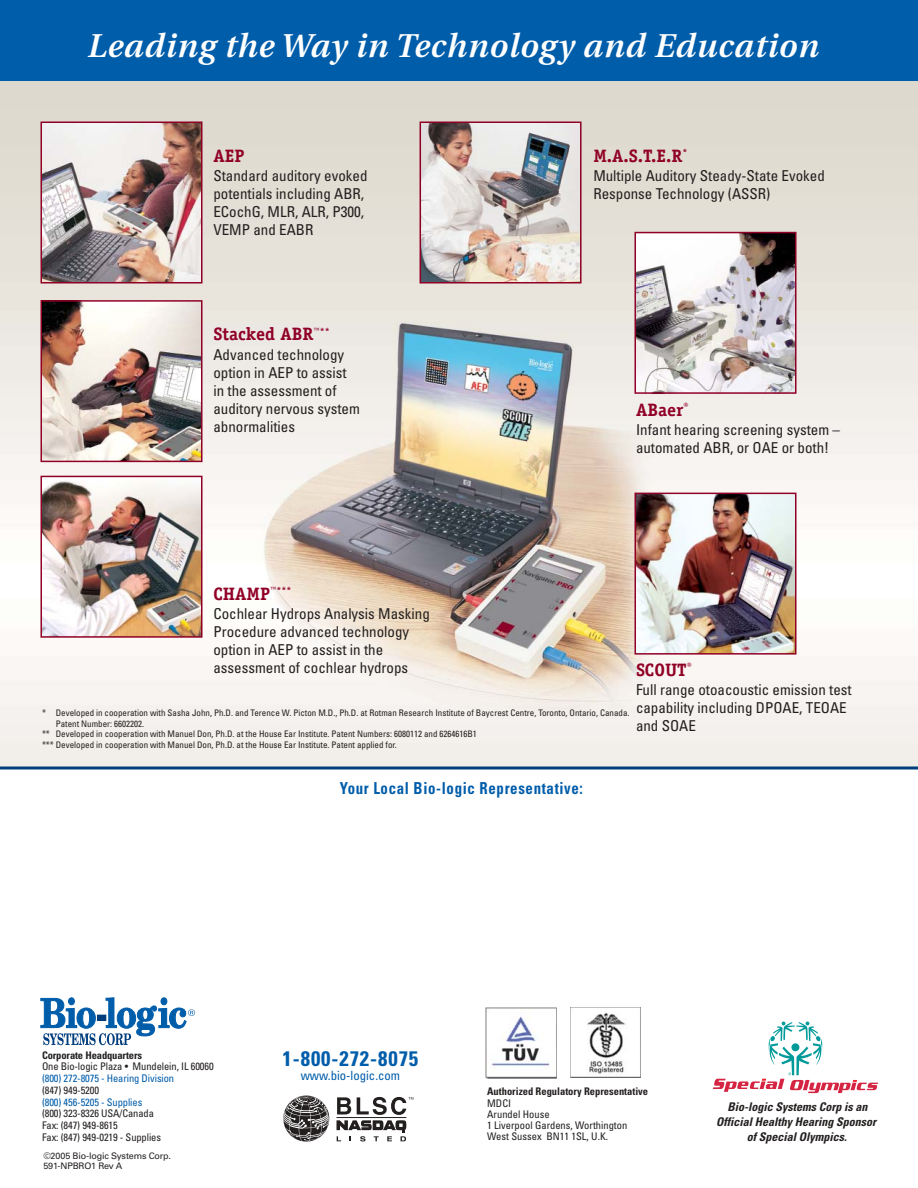
<style>
.page{position:relative;width:918px;height:1188px;background:#fff}
.page>*{position:absolute;margin:0;border:0;box-sizing:border-box;transform-origin:0 0}
.t1{font:italic 600 33px "Utopia";letter-spacing:.025em;color:#fff}
.t2{font:700 condensed 21px "Univers";letter-spacing:.045em;color:#005daa}
.t3{font:700 18px "Officina Serif";color:#900026}
.t4{font:700 condensed 16.5px "Univers";letter-spacing:.045em;color:#005daa;scale:.9 1}
.t5{font:condensed 15px/18px "Univers";color:#231f1f}
.t6{font:condensed 12.75px "Univers";color:#005daa}
.t7{font:italic 700 condensed 12px/15px "Univers";color:#231f1f;text-align:center}
.t8{font:condensed 10.5px/11.2px "Univers";letter-spacing:-.01em;color:#231f1f}
.t9{font:700 condensed 10.5px "Univers";color:#231f1f}
.t10{font:condensed 10.5px "Univers";letter-spacing:-.01em;color:#005daa}
.t11{font:condensed 9px "Univers";color:#231f1f}
.t12{font:9px/10.8px "Univers";letter-spacing:-.015em;color:#231f1f}
</style>
<div class="page">
<img style="left:0;top:81px;width:918px;height:685px">
<img style="left:486px;top:1007px;width:71px;height:71px">
<img style="left:570px;top:1007px;width:71px;height:71px">
<img style="left:43px;top:125px;width:156px;height:156px">
<div style="left:40px;top:122px;width:162px;height:162px;border:2px solid #900026"></div>
<img style="left:423px;top:125px;width:156px;height:156px">
<div style="left:420px;top:122px;width:162px;height:162px;border:2px solid #900026"></div>
<img style="left:637px;top:235px;width:156px;height:156px">
<div style="left:634px;top:232px;width:162px;height:162px;border:2px solid #900026"></div>
<img style="left:43px;top:303px;width:156px;height:156px">
<div style="left:40px;top:300px;width:162px;height:162px;border:2px solid #900026"></div>
<img style="left:43px;top:479px;width:156px;height:156px">
<div style="left:40px;top:476px;width:162px;height:162px;border:2px solid #900026"></div>
<img style="left:637px;top:496px;width:156px;height:156px">
<div style="left:634px;top:493px;width:162px;height:162px;border:2px solid #900026"></div>
<svg style="left:40px;top:997px;width:155px;height:48px"></svg>
<svg style="left:283px;top:1096px;width:46px;height:46px"></svg>
<svg style="left:337px;top:1097px;width:76px;height:44px"></svg>
<svg style="left:713px;top:1022px;width:165px;height:71px"></svg>
<svg style="left:0;top:766px;width:918px;height:4px;background:#3d6b9a"></svg>
<div style="left:0;top:0;width:918px;height:81px;background:#005daa"></div>
<h1 class="t1" style="left:87px;top:32px;width:733px">Leading the Way in Technology and Education</h1>
<p class="t3" style="left:213px;top:149px;width:33px">AEP</p>
<p class="t5" style="left:213px;top:168px;width:156px">Standard auditory evoked potentials including ABR,<br>ECochG, MLR, ALR, P300,<br>VEMP and EABR</p>
<p class="t3" style="left:213px;top:327px;width:118px">Stacked ABR<sup>™**</sup></p>
<p class="t5" style="left:213px;top:347px;width:148px">Advanced technology option in AEP to assist in the assessment of auditory nervous system abnormalities</p>
<p class="t3" style="left:593px;top:149px;width:96px">M.A.S.T.E.R<sup>*</sup></p>
<p class="t5" style="left:593px;top:168px;width:233px">Multiple Auditory Steady-State Evoked<br>Response Technology (ASSR)</p>
<p class="t3" style="left:636px;top:403px;width:54px">ABaer<sup>®</sup></p>
<p class="t5" style="left:636px;top:422px;width:206px">Infant hearing screening system – automated ABR, or OAE or both!</p>
<p class="t3" style="left:213px;top:587px;width:80px">CHAMP<sup>™***</sup></p>
<p class="t5" style="left:213px;top:606px;width:218px">Cochlear Hydrops Analysis Masking<br>Procedure advanced technology option in AEP to assist in the assessment of cochlear hydrops</p>
<p class="t3" style="left:636px;top:663px;width:57px">SCOUT<sup>®</sup></p>
<p class="t5" style="left:636px;top:682px;width:217px">Full range otoacoustic emission test capability including DPOAE, TEOAE and SOAE</p>
<p class="t11" style="left:42px;top:710px;width:589px">* Developed in cooperation with Sasha John, Ph.D. and Terence W. Picton M.D., Ph.D. at Rotman Research Institute of Baycrest Centre, Toronto, Ontario, Canada.</p>
<p class="t11" style="left:56px;top:720px;width:90px">Patent Number: 6602202.</p>
<p class="t11" style="left:42px;top:731px;width:436px">** Developed in cooperation with Manuel Don, Ph.D. at the House Ear Institute. Patent Numbers: 6080112 and 6264616B1</p>
<p class="t11" style="left:42px;top:741px;width:356px">*** Developed in cooperation with Manuel Don, Ph.D. at the House Ear Institute. Patent applied for.</p>
<p class="t4" style="left:340px;top:782px;width:272px">Your Local Bio-logic Representative:</p>
<p class="t9" style="left:42px;top:1051px;width:102px">Corporate Headquarters</p>
<p class="t8" style="left:42px;top:1062px;width:173px">One Bio-logic Plaza • Mundelein, IL 60060</p>
<p class="t10" style="left:42px;top:1075px;width:134px">(800) 272-8075 - Hearing Division</p>
<p class="t8" style="left:42px;top:1085px;width:59px">(847) 949-5200</p>
<p class="t10" style="left:42px;top:1098px;width:102px">(800) 456-5205 - Supplies</p>
<p class="t8" style="left:42px;top:1109px;width:121px;line-height:11.7px">(800) 323-8326 USA/Canada<br>Fax: (847) 949-8615<br>Fax: (847) 949-0219 - Supplies</p>
<p class="t7" style="left:716px;top:1100px;width:161px">Bio-logic Systems Corp is an<br>Official Healthy Hearing Sponsor of Special Olympics.</p>
<h2 class="t2" style="left:283px;top:1051px;width:137px">1-800-272-8075</h2>
<p class="t6" style="left:301px;top:1071px;width:101px">www.bio-logic.com</p>
<p class="t9" style="left:487px;top:1088px;width:162px">Authorized Regulatory Representative</p>
<p class="t8" style="left:487px;top:1098px;width:142px">MDCI<br>Arundel House<br>1 Liverpool Gardens, Worthington<br>West Sussex BN11 1SL, U.K.</p>
<p class="t12" style="left:43px;top:1151px;width:129px">©2005 Bio-logic Systems Corp.<br>591-NPBRO1 Rev A</p>
</div>
